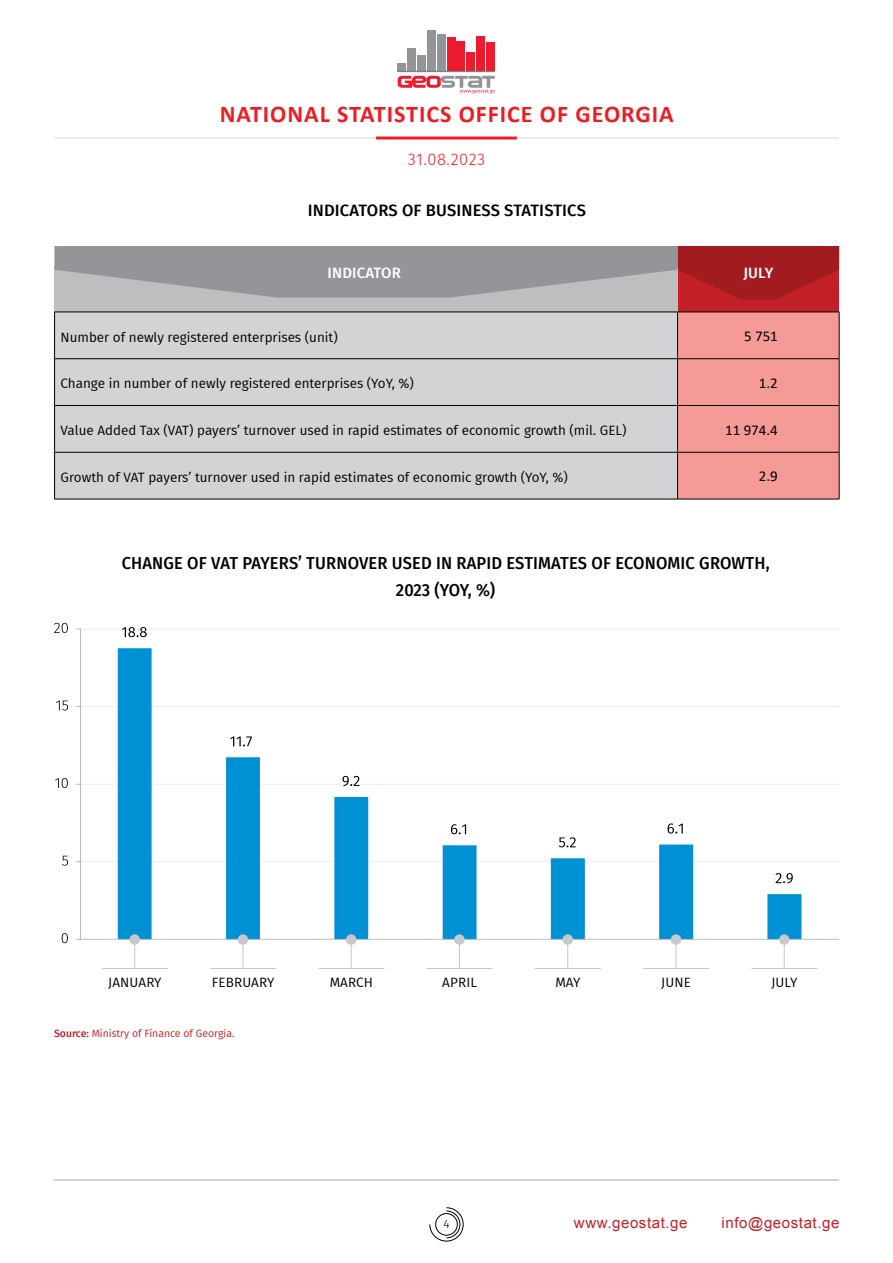
<style>
.page{position:relative;width:893px;height:1263px;background:#fff}
.page>*{position:absolute;margin:0;border:0;box-sizing:border-box;transform-origin:0 0}
.t1{font:700 24px "Calibri";letter-spacing:.04em;color:#ed1d24}
.t2{font:500 17.4px/27px "Fira GO";letter-spacing:.01em;color:#000;text-align:center;scale:.95 1}
.t3{font:500 16.5px "Fira GO";letter-spacing:.01em;color:#000}
.t4{font:300 16.5px "Fira GO";letter-spacing:.035em;color:#ed1d24}
.t5{font:15px "BPG Ingiri Arial";letter-spacing:.04em;color:#c12026}
.t6{font:15px "Calibri";color:#000}
.t7{font:500 15px "Fira GO";letter-spacing:.01em;color:#fff}
.t8{font:13.5px "Fira GO";color:#000}
.t9{font:300 12px "Fira GO";color:#000}
.t10{font:10.5px "Fira GO";color:#c12026}
.s1{font-weight:500}
</style>
<div class="page">
<svg style="left:429px;top:1207px;width:35px;height:34px"></svg>
<hr style="left:54px;top:1179px;width:785px;height:1px;background:#a7a9ac">
<hr style="left:54px;top:137px;width:785px;height:2px;background:#e6e7e8">
<hr style="left:376px;top:137px;width:141px;height:3px;background:#ed1d24">
<div style="left:398px;top:63px;width:8px;height:9px;background:#929497"></div>
<div style="left:407px;top:48px;width:9px;height:24px;background:#929497"></div>
<div style="left:417px;top:55px;width:9px;height:17px;background:#929497"></div>
<div style="left:427px;top:31px;width:9px;height:41px;background:#929497"></div>
<div style="left:437px;top:35px;width:9px;height:37px;background:#929497"></div>
<div style="left:447px;top:37px;width:8px;height:35px;background:#ec1b2e"></div>
<div style="left:457px;top:42px;width:8px;height:30px;background:#ec1b2e"></div>
<div style="left:466px;top:52px;width:9px;height:20px;background:#ec1b2e"></div>
<div style="left:476px;top:36px;width:9px;height:36px;background:#ec1b2e"></div>
<div style="left:486px;top:42px;width:9px;height:30px;background:#ec1b2e"></div>
<hr style="left:398px;top:71px;width:97px;height:1px;background:#808184">
<svg style="left:398px;top:76px;width:97px;height:18px"></svg>
<div style="left:677px;top:268px;width:162px;height:44px;background:#c12026"></div>
<div style="left:54px;top:268px;width:623px;height:44px;background:#bcbec0"></div>
<svg style="left:54px;top:246px;width:785px;height:53px"></svg>
<div style="left:55px;top:313px;width:622px;height:186px;background:#d1d3d4"></div>
<div style="left:678px;top:313px;width:161px;height:186px;background:#f69a97"></div>
<hr style="left:839px;top:312px;width:1px;height:46px;background:#000">
<hr style="left:839px;top:359px;width:1px;height:46px;background:#000">
<hr style="left:839px;top:406px;width:1px;height:46px;background:#000">
<hr style="left:839px;top:452px;width:1px;height:47px;background:#000">
<hr style="left:678px;top:312px;width:161px;height:1px;background:#000">
<hr style="left:678px;top:358px;width:161px;height:1px;background:#000">
<hr style="left:678px;top:405px;width:161px;height:1px;background:#000">
<hr style="left:678px;top:452px;width:161px;height:1px;background:#000">
<hr style="left:678px;top:499px;width:161px;height:1px;background:#000">
<hr style="left:54px;top:312px;width:624px;height:1px;background:#000">
<hr style="left:54px;top:312px;width:1px;height:46px;background:#000">
<hr style="left:677px;top:312px;width:1px;height:46px;background:#000">
<hr style="left:54px;top:358px;width:624px;height:1px;background:#000">
<hr style="left:54px;top:359px;width:1px;height:46px;background:#000">
<hr style="left:677px;top:359px;width:1px;height:46px;background:#000">
<hr style="left:54px;top:405px;width:624px;height:1px;background:#000">
<hr style="left:54px;top:406px;width:1px;height:46px;background:#000">
<hr style="left:677px;top:406px;width:1px;height:46px;background:#000">
<hr style="left:54px;top:452px;width:624px;height:1px;background:#000">
<hr style="left:54px;top:452px;width:1px;height:47px;background:#000">
<hr style="left:677px;top:452px;width:1px;height:47px;background:#000">
<hr style="left:54px;top:499px;width:624px;height:1px;background:#000">
<svg style="left:62px;top:933px;width:6px;height:10px"></svg>
<svg style="left:62px;top:856px;width:6px;height:9px"></svg>
<svg style="left:55px;top:778px;width:13px;height:10px"></svg>
<svg style="left:56px;top:700px;width:12px;height:10px"></svg>
<svg style="left:54px;top:623px;width:14px;height:10px"></svg>
<hr style="left:102px;top:968px;width:66px;height:1px;background:#c7c8ca">
<hr style="left:210px;top:968px;width:66px;height:1px;background:#c7c8ca">
<hr style="left:319px;top:968px;width:65px;height:1px;background:#c7c8ca">
<hr style="left:427px;top:968px;width:65px;height:1px;background:#c7c8ca">
<hr style="left:535px;top:968px;width:66px;height:1px;background:#c7c8ca">
<hr style="left:643px;top:968px;width:66px;height:1px;background:#c7c8ca">
<hr style="left:752px;top:968px;width:65px;height:1px;background:#c7c8ca">
<svg style="left:76px;top:627px;width:763px;height:341px"></svg>
<h1 class="t1" style="left:220px;top:97px;width:455px">NATIONAL STATISTICS OFFICE OF GEORGIA</h1>
<p class="t4" style="left:408px;top:149px;width:79px">31.08.2023</p>
<p class="t3" style="left:308px;top:201px;width:280px">INDICATORS OF BUSINESS STATISTICS</p>
<p class="t7" style="left:328px;top:264px;width:75px">INDICATOR</p>
<p class="t7" style="left:743px;top:264px;width:31px">JULY</p>
<p class="t8" style="left:61px;top:329px;width:279px">Number of newly registered enterprises (unit)</p>
<p class="t6" style="left:744px;top:326px;width:35px">5 751</p>
<p class="t8" style="left:61px;top:376px;width:355px">Change in number of newly registered enterprises (YoY, %)</p>
<p class="t6" style="left:759px;top:372px;width:20px">1.2</p>
<p class="t8" style="left:61px;top:423px;width:567px">Value Added Tax (VAT) payers’ turnover used in rapid estimates of economic growth (mil. GEL)</p>
<p class="t6" style="left:725px;top:419px;width:54px">11 974.4</p>
<p class="t8" style="left:61px;top:469px;width:509px">Growth of VAT payers’ turnover used in rapid estimates of economic growth (YoY, %)</p>
<p class="t6" style="left:759px;top:466px;width:20px">2.9</p>
<p class="t2" style="left:122px;top:549px;width:683px">CHANGE OF VAT PAYERS’ TURNOVER USED IN RAPID ESTIMATES OF ECONOMIC GROWTH,<br>2023 (YOY, %)</p>
<p class="t8" style="left:108px;top:974px;width:55px">JANUARY</p>
<p class="t8" style="left:212px;top:974px;width:64px">FEBRUARY</p>
<p class="t8" style="left:330px;top:974px;width:45px">MARCH</p>
<p class="t8" style="left:442px;top:974px;width:36px">APRIL</p>
<p class="t8" style="left:555px;top:974px;width:27px">MAY</p>
<p class="t8" style="left:661px;top:974px;width:31px">JUNE</p>
<p class="t8" style="left:771px;top:974px;width:28px">JULY</p>
<p class="t10" style="left:54px;top:1028px;width:182px"><span class="s1">Source:</span> Ministry of Finance of Georgia.</p>
<p class="t9" style="left:443px;top:1217px;width:8px">4</p>
<p class="t5" style="left:574px;top:1213px;width:115px">www.geostat.ge</p>
<p class="t5" style="left:722px;top:1213px;width:119px">info@geostat.ge</p>
</div>
